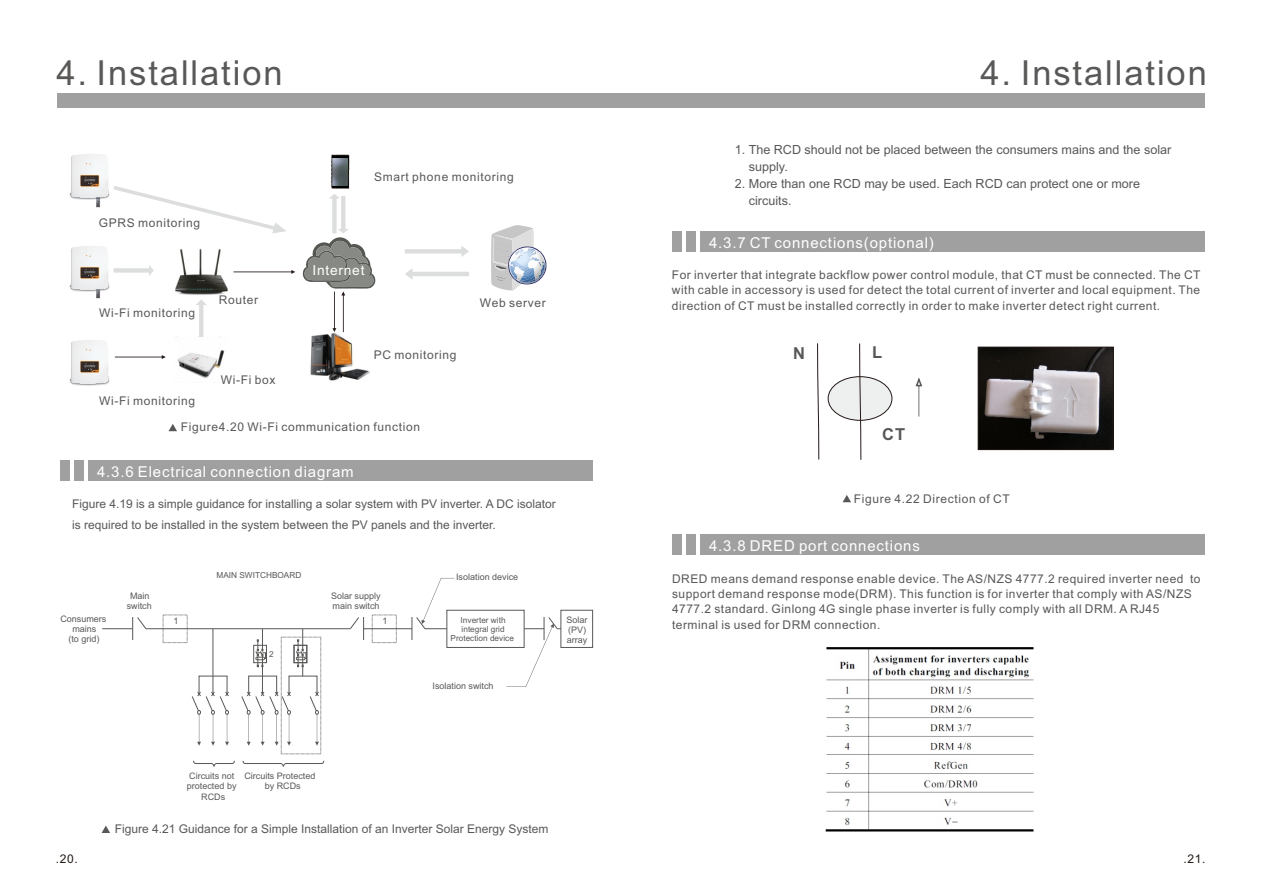
<style>
.page{position:relative;width:1263px;height:893px;background:#fff}
.page>*{position:absolute;margin:0;border:0;box-sizing:border-box;transform-origin:0 0}
.t1{font:34.5px "Arial";letter-spacing:.055em;color:#595857}
.t2{font:700 16.5px "Arial";color:#595857}
.t3{font:15px "Arial";letter-spacing:.055em;color:#fff}
.t4{font:13.8px "Arial";letter-spacing:.055em;color:#fff}
.t5{font:12.6px/17px "Arial";color:#595857}
.t6{font:12px/15.3px "Arial";letter-spacing:.04em;color:#595857;text-align:justify}
.t7{font:12px/20.1px "Arial";color:#595857}
.t8{font:12px "Arial";color:#231916}
.t9{font:9px/10.1px "Arial";color:#595857}
.t10{font:8.25px/9.3px "Arial";color:#595857;text-align:center}
</style>
<div class="page">
<div style="left:57px;top:93px;width:1147px;height:15px;background:#a0a0a1"></div>
<svg style="left:119px;top:355px;width:47px;height:4px"></svg>
<svg style="left:405px;top:246px;width:64px;height:11px"></svg>
<svg style="left:405px;top:268px;width:64px;height:12px"></svg>
<svg style="left:491px;top:225px;width:55px;height:66px"></svg>
<img style="left:177px;top:350px;width:48px;height:28px">
<img style="left:331px;top:154px;width:19px;height:32px">
<img style="left:332px;top:158px;width:16px;height:28px">
<img style="left:310px;top:348px;width:60px;height:33px">
<svg style="left:119px;top:186px;width:257px;height:162px"></svg>
<svg style="left:169px;top:424px;width:8px;height:7px"></svg>
<div style="left:88px;top:460px;width:505px;height:20px;background:#a0a0a1"></div>
<div style="left:60px;top:460px;width:10px;height:20px;background:#a0a0a1"></div>
<div style="left:74px;top:460px;width:10px;height:20px;background:#a0a0a1"></div>
<svg style="left:102px;top:826px;width:8px;height:7px"></svg>
<hr style="left:102px;top:628px;width:31px;height:1px;background:#595857">
<svg style="left:132px;top:617px;width:14px;height:23px"></svg>
<hr style="left:146px;top:628px;width:204px;height:1px;background:#595857">
<hr style="left:364px;top:628px;width:48px;height:1px;background:#595857">
<svg style="left:350px;top:617px;width:14px;height:23px"></svg>
<div style="left:447px;top:610px;width:77px;height:38px;border:1px solid #595857"></div>
<div style="left:561px;top:610px;width:32px;height:38px;border:1px solid #595857"></div>
<svg style="left:506px;top:617px;width:55px;height:70px"></svg>
<svg style="left:193px;top:760px;width:42px;height:7px"></svg>
<svg style="left:243px;top:760px;width:81px;height:7px"></svg>
<hr style="left:213px;top:629px;width:1px;height:65px;background:#595857">
<svg style="left:192px;top:691px;width:37px;height:55px"></svg>
<svg style="left:241px;top:629px;width:78px;height:117px"></svg>
<svg style="left:412px;top:578px;width:42px;height:62px"></svg>
<div style="left:700px;top:231px;width:505px;height:20px;background:#a0a0a1"></div>
<div style="left:672px;top:231px;width:10px;height:20px;background:#a0a0a1"></div>
<div style="left:686px;top:231px;width:9px;height:20px;background:#a0a0a1"></div>
<div style="left:828px;top:376px;width:64px;height:45px;background:#eeefef;border:1px solid #231916;border-radius:50%"></div>
<svg style="left:859px;top:343px;width:3px;height:117px"></svg>
<svg style="left:817px;top:343px;width:3px;height:117px"></svg>
<svg style="left:915px;top:377px;width:7px;height:39px"></svg>
<svg style="left:842px;top:495px;width:9px;height:7px"></svg>
<div style="left:700px;top:535px;width:505px;height:20px;background:#a0a0a1"></div>
<div style="left:672px;top:535px;width:10px;height:20px;background:#a0a0a1"></div>
<div style="left:686px;top:535px;width:9px;height:20px;background:#a0a0a1"></div>
<img style="left:826px;top:647px;width:208px;height:185px">
<img style="left:980px;top:349px;width:131px;height:99px">
<div style="left:978px;top:347px;width:135px;height:103px;border:1px solid #231916"></div>
<img style="left:69px;top:154px;width:50px;height:53px">
<img style="left:69px;top:246px;width:50px;height:52px">
<img style="left:69px;top:340px;width:50px;height:46px">
<h1 class="t1" style="left:56px;top:59px;width:228px">4. Installation</h1>
<h1 class="t1" style="left:980px;top:59px;width:228px">4. Installation</h1>
<p class="t6" style="left:99px;top:216px;width:103px">GPRS monitoring</p>
<p class="t6" style="left:99px;top:306px;width:98px">Wi-Fi monitoring</p>
<p class="t6" style="left:99px;top:395px;width:98px">Wi-Fi monitoring</p>
<p class="t6" style="left:374px;top:170px;width:141px">Smart phone monitoring</p>
<p class="t4" style="left:312px;top:265px;width:53px">Internet</p>
<p class="t6" style="left:219px;top:294px;width:41px">Router</p>
<p class="t6" style="left:480px;top:296px;width:67px">Web server</p>
<p class="t6" style="left:221px;top:373px;width:56px">Wi-Fi box</p>
<p class="t6" style="left:374px;top:348px;width:84px">PC monitoring</p>
<p class="t6" style="left:181px;top:421px;width:241px">Figure4.20 Wi-Fi communication function</p>
<p class="t3" style="left:97px;top:466px;width:258px">4.3.6 Electrical connection diagram</p>
<p class="t7" style="left:72px;top:495px;width:485px">Figure 4.19 is a simple guidance for installing a solar system with PV inverter. A DC isolator is required to be installed in the system between the PV panels and the inverter.</p>
<p class="t9" style="left:60px;top:614px;width:48px;text-align:center">Consumers mains<br>(to grid)</p>
<p class="t9" style="left:127px;top:592px;width:27px;text-align:center">Main switch</p>
<p class="t10" style="left:216px;top:571px;width:86px">MAIN SWITCHBOARD</p>
<p class="t9" style="left:331px;top:592px;width:51px">Solar supply main switch</p>
<p class="t9" style="left:173px;top:617px;width:7px">1</p>
<p class="t9" style="left:382px;top:617px;width:7px">1</p>
<p class="t10" style="left:269px;top:650px;width:6px">2</p>
<p class="t9" style="left:456px;top:573px;width:64px">Isolation device</p>
<p class="t10" style="left:450px;top:616px;width:65px">Inverter with integral grid<br>Protection device</p>
<p class="t9" style="left:566px;top:615px;width:23px">Solar (PV) array</p>
<p class="t9" style="left:433px;top:682px;width:63px">Isolation switch</p>
<p class="t9" style="left:187px;top:772px;width:51px;text-align:center">Circuits not protected by<br>RCDs</p>
<p class="t9" style="left:265px;top:772px;width:52px;text-indent:-20px">Circuits Protected by RCDs</p>
<p class="t7" style="left:115px;top:820px;width:435px">Figure 4.21 Guidance for a Simple Installation of an Inverter Solar Energy System</p>
<p class="t5" style="left:749px;top:142px;width:424px;text-indent:-14px">1. The RCD should not be placed between the consumers mains and the solar supply.</p>
<p class="t5" style="left:749px;top:176px;width:393px;text-indent:-14px">2. More than one RCD may be used. Each RCD can protect one or more circuits.</p>
<p class="t3" style="left:709px;top:237px;width:226px">4.3.7 CT connections(optional)</p>
<p class="t6" style="left:672px;top:268px;width:530px">For inverter that integrate backflow power control module, that CT must be connected. The CT with cable in accessory is used for detect the total current of inverter and local equipment. The direction of CT must be installed correctly in order to make inverter detect right current.</p>
<h2 class="t2" style="left:793px;top:347px;width:13px">N</h2>
<h2 class="t2" style="left:872px;top:346px;width:12px">L</h2>
<h2 class="t2" style="left:882px;top:428px;width:24px">CT</h2>
<p class="t6" style="left:854px;top:492px;width:158px">Figure 4.22 Direction of CT</p>
<p class="t3" style="left:709px;top:540px;width:212px">4.3.8 DRED port connections</p>
<p class="t6" style="left:672px;top:572px;width:530px;text-align:left">DRED means demand response enable device. The AS/NZS 4777.2 required inverter need to support demand response mode(DRM). This function is for inverter that comply with AS/NZS 4777.2 standard. Ginlong 4G single phase inverter is fully comply with all DRM. A RJ45 terminal is used for DRM connection.</p>
<p class="t8" style="left:56px;top:854px;width:24px">.20.</p>
<p class="t8" style="left:1183px;top:854px;width:24px">.21.</p>
</div>
